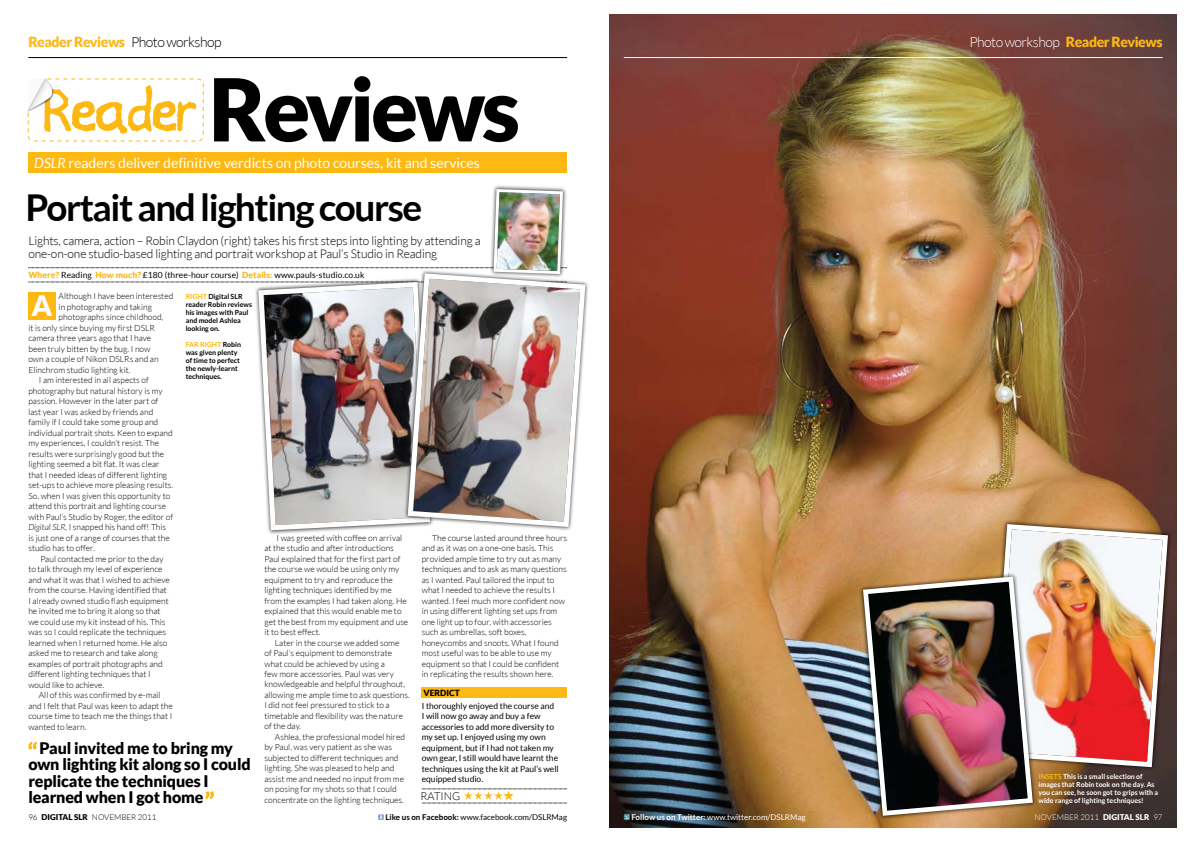
<style>
.page{position:relative;width:1191px;height:842px;background:#fff}
.page>*{position:absolute;margin:0;border:0;box-sizing:border-box;transform-origin:0 0}
.t1{font:900 86.8px "Lato";letter-spacing:-.04em;color:#000}
.t2{font:700 37px "Lato";letter-spacing:-.04em;color:#000}
.t3{font:900 28.4px "Lato";color:#fff}
.t4{font:900 16px/16.5px "Lato";letter-spacing:-.01em;color:#000}
.t5{font:14px "Lato";color:#fff}
.t6{font:900 14px "Lato";letter-spacing:-.03em;color:#fdb813}
.t7{font:300 14px "Lato";letter-spacing:-.04em;color:#fff}
.t8{font:300 12px/13px "Lato";letter-spacing:-.01em;color:#000}
.t9{font:300 11px "Lato";color:#000}
.t10{font:300 8.5px/10.5px "Lato";color:#000}
.t11{font:8.5px/10.5px "Lato";color:#000}
.t12{font:900 8.5px "Lato";color:#000}
.t13{font:8px "Lato";color:#000}
.t14{font:8px "Lato";color:#fff}
.t15{font:300 8px "Lato";color:#000}
.t16{font:300 8px "Lato";color:#fff}
.t17{font:700 7px/8px "Lato";color:#000}
.t18{font:700 7px/8px "Lato";color:#fff}
.s1{font-weight:300;color:#000}
.s2{font-style:italic}
.s3{font-weight:900;color:#fdb813}
.s4{color:#fdb813}
.s5{font-weight:900}
.s6{font-weight:700}
</style>
<div class="page">
<hr style="left:28px;top:57px;width:539px;height:1px;background:#000">
<svg style="left:378px;top:814px;width:6px;height:6px"></svg>
<img style="left:609px;top:14px;width:567px;height:814px">
<hr style="left:624px;top:57px;width:538px;height:1px;background:#fff">
<svg style="left:624px;top:814px;width:6px;height:6px"></svg>
<div style="left:28px;top:152px;width:539px;height:21px;background:#fdb813"></div>
<div style="left:28px;top:292px;width:28px;height:28px;background:#fdb813"></div>
<svg style="left:27px;top:78px;width:177px;height:64px"></svg>
<svg style="left:28px;top:282px;width:225px;height:1px"></svg>
<svg style="left:28px;top:187px;width:539px;height:82px"></svg>
<svg style="left:422px;top:789px;width:145px;height:15px"></svg>
<img style="left:256px;top:279px;width:146px;height:254px">
<div style="left:402px;top:268px;width:199px;height:275px;background:#000;opacity:.75"></div>
<img style="left:405px;top:271px;width:183px;height:259px">
<div style="left:985px;top:519px;width:198px;height:264px;background:#000;opacity:.75"></div>
<img style="left:988px;top:521px;width:182px;height:249px">
<div style="left:422px;top:688px;width:145px;height:10px;background:#fdb813"></div>
<svg style="left:28px;top:742px;width:9px;height:8px"></svg>
<svg style="left:205px;top:791px;width:9px;height:8px"></svg>
<div style="left:858px;top:571px;width:190px;height:260px;background:#000;opacity:.75"></div>
<img style="left:860px;top:574px;width:175px;height:244px">
<h3 class="t6" style="left:28px;top:34px;width:195px">Reader Reviews <span class="s1">Photo workshop</span></h3>
<h1 class="t1" style="left:209px;top:59px;width:313px">Reviews</h1>
<h3 class="t5" style="left:34px;top:155px;width:447px"><span class="s2">DSLR</span> readers deliver definitive verdicts on photo courses, kit and services</h3>
<h2 class="t2" style="left:25px;top:186px;width:398px">Portait and lighting course</h2>
<h3 class="t8" style="left:28px;top:234px;width:454px">Lights, camera, action – Robin Claydon (right) takes his first steps into lighting by attending a one-on-one studio-based lighting and portrait workshop at Paul’s Studio in Reading</h3>
<p class="t11" style="left:28px;top:270px;width:338px"><span class="s3">Where?</span> Reading <span class="s3">How much?</span> £180 (three-hour course) <span class="s3">Details:</span> www.pauls-studio.co.uk</p>
<p class="t10" style="left:59px;top:291px;width:116px">Although I have been interested</p>
<p class="t10" style="left:59px;top:301px;width:95px">in photography and taking</p>
<p class="t10" style="left:59px;top:312px;width:106px">photographs since childhood,</p>
<p class="t10" style="left:28px;top:322px;width:128px">it is only since buying my first DSLR</p>
<p class="t10" style="left:28px;top:333px;width:124px">camera three years ago that I have</p>
<p class="t10" style="left:28px;top:343px;width:124px">been truly bitten by the bug. I now</p>
<p class="t10" style="left:28px;top:354px;width:132px">own a couple of Nikon DSLRs and an</p>
<p class="t10" style="left:28px;top:364px;width:104px">Elinchrom studio lighting kit.</p>
<p class="t10" style="left:39px;top:375px;width:111px">I am interested in all aspects of</p>
<p class="t10" style="left:28px;top:385px;width:136px">photography but natural history is my</p>
<p class="t10" style="left:28px;top:396px;width:131px">passion. However in the later part of</p>
<p class="t10" style="left:28px;top:406px;width:126px">last year I was asked by friends and</p>
<p class="t10" style="left:28px;top:417px;width:131px">family if I could take some group and</p>
<p class="t10" style="left:28px;top:427px;width:146px">individual portrait shots. Keen to expand</p>
<p class="t10" style="left:28px;top:438px;width:132px">my experiences, I couldn’t resist. The</p>
<p class="t10" style="left:28px;top:448px;width:137px">results were surprisingly good but the</p>
<p class="t10" style="left:28px;top:459px;width:133px">lighting seemed a bit flat. It was clear</p>
<p class="t10" style="left:28px;top:469px;width:140px">that I needed ideas of different lighting</p>
<p class="t10" style="left:28px;top:480px;width:146px">set-ups to achieve more pleasing results.</p>
<p class="t10" style="left:28px;top:490px;width:143px">So, when I was given this opportunity to</p>
<p class="t10" style="left:28px;top:501px;width:139px">attend this portrait and lighting course</p>
<p class="t10" style="left:28px;top:511px;width:146px">with Paul’s Studio by Roger, the editor of</p>
<p class="t10" style="left:28px;top:522px;width:139px"><span class="s2">Digital SLR</span>, I snapped his hand off! This</p>
<p class="t10" style="left:28px;top:532px;width:143px">is just one of a range of courses that the</p>
<p class="t10" style="left:28px;top:543px;width:68px">studio has to offer.</p>
<p class="t10" style="left:40px;top:553px;width:124px">Paul contacted me prior to the day</p>
<p class="t10" style="left:28px;top:564px;width:136px">to talk through my level of experience</p>
<p class="t10" style="left:28px;top:574px;width:143px">and what it was that I wished to achieve</p>
<p class="t10" style="left:28px;top:585px;width:140px">from the course. Having identified that</p>
<p class="t10" style="left:28px;top:595px;width:142px">I already owned studio flash equipment</p>
<p class="t10" style="left:28px;top:606px;width:134px">he invited me to bring it along so that</p>
<p class="t10" style="left:28px;top:616px;width:139px">we could use my kit instead of his. This</p>
<p class="t10" style="left:28px;top:627px;width:139px">was so I could replicate the techniques</p>
<p class="t10" style="left:28px;top:637px;width:141px">learned when I returned home. He also</p>
<p class="t10" style="left:28px;top:648px;width:131px">asked me to research and take along</p>
<p class="t10" style="left:28px;top:658px;width:136px">examples of portrait photographs and</p>
<p class="t10" style="left:28px;top:669px;width:124px">different lighting techniques that I</p>
<p class="t10" style="left:28px;top:679px;width:77px">would like to achieve.</p>
<p class="t10" style="left:39px;top:690px;width:123px">All of this was confirmed by e-mail</p>
<p class="t10" style="left:28px;top:700px;width:146px">and I felt that Paul was keen to adapt the</p>
<p class="t10" style="left:28px;top:711px;width:145px">course time to teach me the things that I</p>
<p class="t10" style="left:28px;top:721px;width:60px">wanted to learn.</p>
<h3 class="t3" style="left:32px;top:289px;width:22px">A</h3>
<p class="t17" style="left:186px;top:292px;width:68px"><span class="s4">RIGHT</span> Digital SLR reader Robin reviews his images with Paul and model Ashlea looking on.</p>
<p class="t17" style="left:186px;top:340px;width:57px"><span class="s4">FAR RIGHT</span> Robin was given plenty of time to perfect the newly-learnt techniques.</p>
<h3 class="t4" style="left:28px;top:739px;width:224px;text-indent:11px">Paul invited me to bring my own lighting kit along so I could replicate the techniques I learned when I got home</h3>
<p class="t10" style="left:264px;top:532px;width:145px;text-indent:12px">I was greeted with coffee on arrival at the studio and after introductions Paul explained that for the first part of the course we would be using only my equipment to try and reproduce the lighting techniques identified by me from the examples I had taken along. He explained that this would enable me to get the best from my equipment and use it to best effect.</p>
<p class="t10" style="left:264px;top:637px;width:147px;text-indent:10px">Later in the course we added some<br>of Paul’s equipment to demonstrate what could be achieved by using a<br>few more accessories. Paul was very knowledgeable and helpful throughout, allowing me ample time to ask questions.<br>I did not feel pressured to stick to a timetable and flexibility was the nature of the day.</p>
<p class="t10" style="left:264px;top:732px;width:142px;text-indent:10px">Ashlea, the professional model hired by Paul, was very patient as she was subjected to different techniques and lighting. She was pleased to help and assist me and needed no input from me on posing for my shots so that I could concentrate on the lighting techniques.</p>
<p class="t10" style="left:422px;top:532px;width:147px;text-indent:10px">The course lasted around three hours and as it was on a one-one basis. This provided ample time to try out as many techniques and to ask as many questions as I wanted. Paul tailored the input to what I needed to achieve the results I wanted. I feel much more confident now in using different lighting set ups from one light up to four, with accessories such as umbrellas, soft boxes, honeycombs and snoots. What I found most useful was to be able to use my equipment so that I could be confident in replicating the results shown here.</p>
<p class="t12" style="left:423px;top:688px;width:38px">VERDICT</p>
<p class="t11" style="left:422px;top:700px;width:138px">I thoroughly enjoyed the course and<br>I will now go away and buy a few accessories to add more diversity to my set up. I enjoyed using my own equipment, but if I had not taken my own gear, I still would have learnt the techniques using the kit at Paul’s well equipped studio.</p>
<p class="t9" style="left:420px;top:790px;width:14px">Ratin</p>
<p class="t9" style="left:452px;top:790px;width:10px">g</p>
<h3 class="t7" style="left:969px;top:35px;width:195px">Photo workshop <span class="s3">Reader Reviews</span></h3>
<p class="t18" style="left:1038px;top:772px;width:121px"><span class="s4">INSETS</span> This is a small selection of images that Robin took on the day. As you can see, he soon got to grips with a wide range of lighting techniques!</p>
<p class="t15" style="left:28px;top:813px;width:129px">96 <span class="s5">DIGITAL SLR</span> NOVEMBER 2011</p>
<p class="t13" style="left:385px;top:813px;width:183px"><span class="s6">Like us on Facebook:</span> www.facebook.com/DSLRMag</p>
<p class="t16" style="left:1034px;top:813px;width:129px">NOVEMBER 2011 <span class="s5">DIGITAL SLR</span> 97</p>
<p class="t14" style="left:631px;top:813px;width:176px"><span class="s6">Follow us on Twitter:</span> www.twitter.com/DSLRMag</p>
</div>
